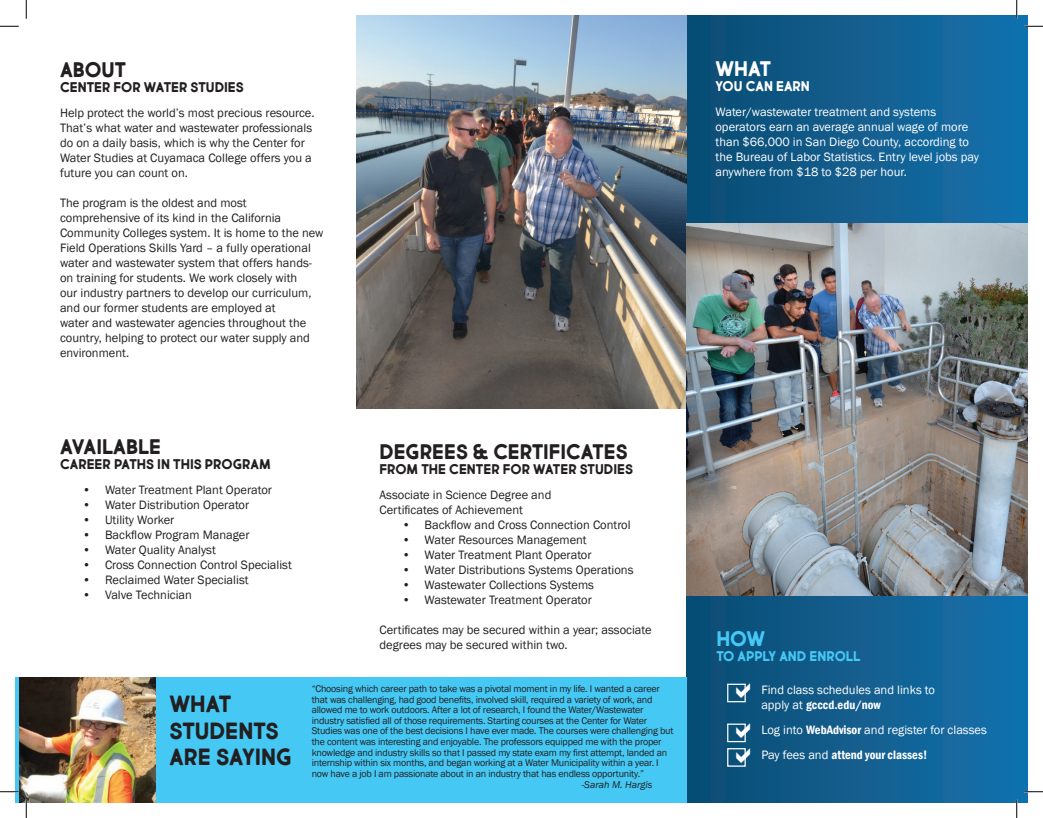
<style>
.page{position:relative;width:1043px;height:818px;background:#fff}
.page>*{position:absolute;margin:0;border:0;box-sizing:border-box;transform-origin:0 0}
.t1{font:700 25px/26.2px "Market Fresh";color:#231f20}
.t2{font:700 22.5px "Market Fresh";color:#231f20}
.t3{font:700 22.5px "Market Fresh";color:#fff}
.t4{font:700 22.5px "Market Fresh";color:#45c8f4}
.t5{font:700 15px "Market Fresh";color:#231f20}
.t6{font:700 15px "Market Fresh";color:#45c8f4}
.t7{font:700 15px "Market Fresh";color:#fff}
.t8{font:12.5px/15px "Franklin Gothic";color:#231f20}
.t9{font:12.5px/15px "Franklin Gothic";color:#fff}
.t10{font:10px/10.6px "Franklin Gothic";letter-spacing:-.02em;color:#231f20}
.t11{font:italic 10px "Franklin Gothic";color:#231f20}
.s1{font-weight:600;font-stretch:condensed}
</style>
<div class="page">
<div style="left:686px;top:15px;width:342px;height:787px;background:linear-gradient(to right,#0c4c71,#1772ae)"></div>
<div style="left:15px;top:677px;width:671px;height:125px;background:#45c8f4"></div>
<div style="left:727px;top:683px;width:18px;height:19px;border:1px solid #fff"></div>
<div style="left:727px;top:723px;width:18px;height:19px;border:1px solid #fff"></div>
<div style="left:727px;top:748px;width:18px;height:18px;border:1px solid #fff"></div>
<img style="left:356px;top:15px;width:330px;height:394px">
<img style="left:686px;top:224px;width:342px;height:371px">
<img style="left:20px;top:677px;width:135px;height:125px">
<svg style="left:0;top:25px;width:19px;height:2px"></svg>
<svg style="left:1024px;top:25px;width:18px;height:2px"></svg>
<svg style="left:0;top:791px;width:19px;height:1px"></svg>
<svg style="left:1024px;top:790px;width:18px;height:2px"></svg>
<svg style="left:25px;top:0;width:2px;height:19px"></svg>
<svg style="left:25px;top:799px;width:2px;height:19px"></svg>
<svg style="left:1015px;top:0;width:2px;height:19px"></svg>
<svg style="left:1015px;top:799px;width:2px;height:19px"></svg>
<svg style="left:736px;top:682px;width:14px;height:15px"></svg>
<svg style="left:736px;top:723px;width:14px;height:15px"></svg>
<svg style="left:736px;top:747px;width:14px;height:15px"></svg>
<h2 class="t2" style="left:60px;top:56px;width:67px">ABOUT</h2>
<p class="t5" style="left:60px;top:78px;width:185px">CENTER FOR WATER STUDIES</p>
<p class="t8" style="left:60px;top:106px;width:256px">Help protect the world’s most precious resource.<br>That’s what water and wastewater professionals do on a daily basis, which is why the Center for Water Studies at Cuyamaca College offers you a future you can count on.</p>
<p class="t8" style="left:60px;top:196px;width:265px">The program is the oldest and most comprehensive of its kind in the California Community Colleges system. It is home to the new Field Operations Skills Yard – a fully operational water and wastewater system that offers hands&shy;on training for students. We work closely with<br>our industry partners to develop our curriculum, and our former students are employed at<br>water and wastewater agencies throughout the country, helping to protect our water supply and environment.</p>
<h2 class="t2" style="left:60px;top:432px;width:103px">AVAILABLE</h2>
<p class="t5" style="left:60px;top:454px;width:212px">CAREER PATHS IN THIS PROGRAM</p>
<p class="t8" style="left:82px;top:483px;width:191px">• Water Treatment Plant Operator</p>
<p class="t8" style="left:82px;top:498px;width:168px">• Water Distribution Operator</p>
<p class="t8" style="left:82px;top:513px;width:93px">• Utility Worker</p>
<p class="t8" style="left:82px;top:528px;width:168px">• Backflow Program Manager</p>
<p class="t8" style="left:82px;top:543px;width:135px">• Water Quality Analyst</p>
<p class="t8" style="left:82px;top:558px;width:211px">• Cross Connection Control Specialist</p>
<p class="t8" style="left:82px;top:573px;width:168px">• Reclaimed Water Specialist</p>
<p class="t8" style="left:82px;top:588px;width:111px">• Valve Technician</p>
<h2 class="t2" style="left:379px;top:437px;width:250px">DEGREES &amp; CERTIFICATES</h2>
<p class="t5" style="left:379px;top:459px;width:255px">FROM THE CENTER FOR WATER STUDIES</p>
<p class="t8" style="left:379px;top:487px;width:173px">Associate in Science Degree and<br>Certificates of Achievement</p>
<p class="t8" style="left:402px;top:517px;width:230px">• Backflow and Cross Connection Control</p>
<p class="t8" style="left:402px;top:532px;width:186px">• Water Resources Management</p>
<p class="t8" style="left:402px;top:547px;width:191px">• Water Treatment Plant Operator</p>
<p class="t8" style="left:402px;top:562px;width:233px">• Water Distributions Systems Operations</p>
<p class="t8" style="left:402px;top:577px;width:193px">• Wastewater Collections Systems</p>
<p class="t8" style="left:402px;top:592px;width:191px">• Wastewater Treatment Operator</p>
<p class="t8" style="left:379px;top:622px;width:273px">Certificates may be secured within a year; associate degrees may be secured within two.</p>
<h1 class="t1" style="left:169px;top:691px;width:124px">WHAT<br>STUDENTS<br>ARE SAYING</h1>
<p class="t10" style="left:312px;top:683px;width:363px">“Choosing which career path to take was a pivotal moment in my life. I wanted a career that was challenging, had good benefits, involved skill, required a variety of work, and allowed me to work outdoors. After a lot of research, I found the Water/Wastewater industry satisfied all of those requirements. Starting courses at the Center for Water Studies was one of the best decisions I have ever made. The courses were challenging but the content was interesting and enjoyable. The professors equipped me with the proper knowledge and industry skills so that I passed my state exam my first attempt, landed an internship within six months, and began working at a Water Municipality within a year. I now have a job I am passionate about in an industry that has endless opportunity.”</p>
<p class="t11" style="left:582px;top:777px;width:72px">-Sarah M. Hargis</p>
<h2 class="t3" style="left:715px;top:54px;width:57px">WHAT</h2>
<p class="t7" style="left:715px;top:76px;width:96px">YOU CAN EARN</p>
<p class="t9" style="left:715px;top:105px;width:265px">Water/wastewater treatment and systems operators earn an average annual wage of more than $66,000 in San Diego County, according to the Bureau of Labor Statistics. Entry level jobs pay anywhere from $18 to $28 per hour.</p>
<h2 class="t4" style="left:716px;top:624px;width:50px">HOW</h2>
<p class="t6" style="left:716px;top:646px;width:146px">TO APPLY AND ENROLL</p>
<p class="t9" style="left:761px;top:682px;width:175px">Find class schedules and links to apply at <span class="s1">gcccd.edu/now</span></p>
<p class="t9" style="left:761px;top:717px;width:227px;line-height:25px">Log into <span class="s1">WebAdvisor</span> and register for classes<br>Pay fees and <span class="s1">attend your classes!</span></p>
</div>
